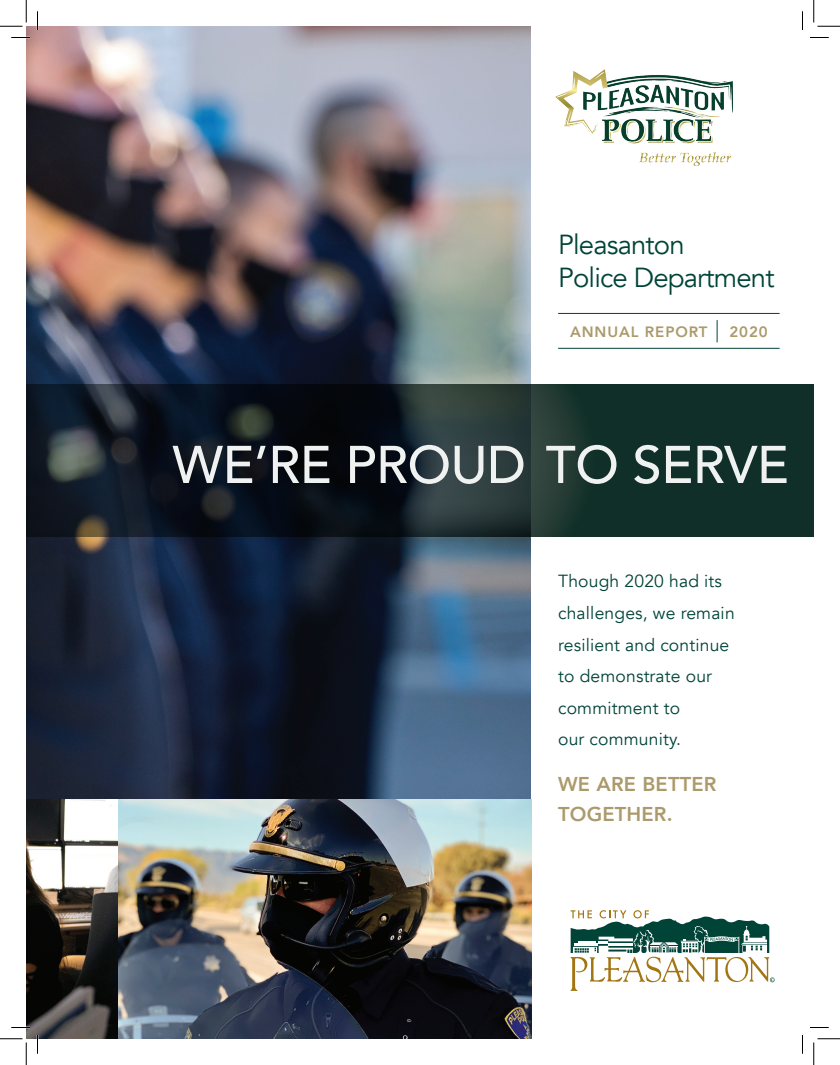
<style>
.page{position:relative;width:840px;height:1065px;background:#fff}
.page>*{position:absolute;margin:0;border:0;box-sizing:border-box;transform-origin:0 0}
.t1{font:500 52.5px "Avenir";letter-spacing:-.01em;color:#eff2f1}
.t2{font:27.5px "Avenir";letter-spacing:-.03em;color:#004438}
.t3{font:800 20px "Avenir";letter-spacing:.01em;color:#ab9a6b}
.t4{font:17.5px/31.5px "Avenir";letter-spacing:.01em;color:#004438}
.t5{font:800 15px "Avenir";letter-spacing:.06em;color:#ab9a6b}
</style>
<div class="page">
<img style="left:26px;top:26px;width:506px;height:1013px">
<img style="left:555px;top:70px;width:177px;height:95px">
<svg style="left:571px;top:910px;width:204px;height:81px"></svg>
<img style="left:26px;top:385px;width:788px;height:151px">
<hr style="left:558px;top:313px;width:222px;height:1px;background:#004438">
<hr style="left:558px;top:348px;width:222px;height:1px;background:#004438">
<svg style="left:717px;top:320px;width:1px;height:22px"></svg>
<svg style="left:11px;top:37px;width:19px;height:1px"></svg>
<svg style="left:810px;top:37px;width:19px;height:1px"></svg>
<svg style="left:11px;top:1027px;width:19px;height:1px"></svg>
<svg style="left:810px;top:1027px;width:19px;height:1px"></svg>
<svg style="left:37px;top:11px;width:1px;height:19px"></svg>
<svg style="left:37px;top:1035px;width:1px;height:19px"></svg>
<svg style="left:802px;top:11px;width:1px;height:19px"></svg>
<svg style="left:802px;top:1035px;width:1px;height:19px"></svg>
<svg style="left:0;top:0;width:27px;height:27px"></svg>
<svg style="left:0;top:1039px;width:27px;height:26px"></svg>
<svg style="left:814px;top:0;width:26px;height:27px"></svg>
<svg style="left:814px;top:1039px;width:26px;height:26px"></svg>
<p class="t2" style="left:558px;top:228px;width:128px">Pleasanton</p>
<p class="t2" style="left:558px;top:261px;width:218px">Police Department</p>
<p class="t5" style="left:570px;top:320px;width:139px">ANNUAL REPORT</p>
<p class="t5" style="left:729px;top:320px;width:40px">2020</p>
<p class="t1" style="left:172px;top:419px;width:618px">WE’RE PROUD TO SERVE</p>
<p class="t4" style="left:558px;top:566px;width:178px">Though 2020 had its challenges, we remain resilient and continue to demonstrate our commitment to<br>our community.</p>
<p class="t3" style="left:558px;top:768px;width:160px">WE ARE BETTER</p>
<p class="t3" style="left:558px;top:798px;width:116px">TOGETHER.</p>
</div>
